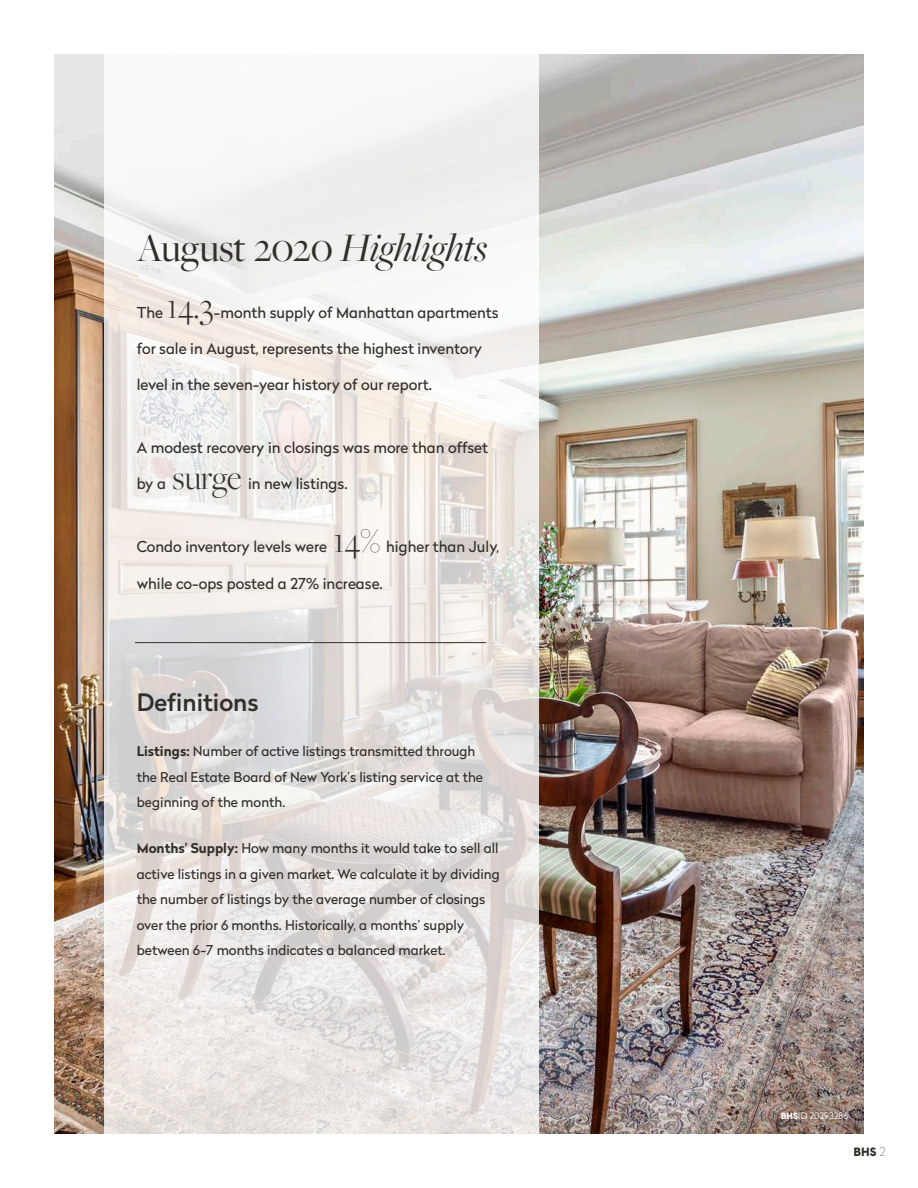
<style>
.page{position:relative;width:918px;height:1188px;background:#fff}
.page>*{position:absolute;margin:0;border:0;box-sizing:border-box;transform-origin:0 0}
.t1{font:42px "Freight Big Pro";color:#322f2a}
.t2{font:300 36px "Freight Big Pro";color:#322f2a}
.t3{font:500 24px "Radikal";color:#322f2a}
.t4{font:15px "Radikal";color:#322f2a}
.t5{font:13.5px/25.5px "Radikal";color:#322f2a}
.t6{font:900 12px "Cadiz";color:#322f2a}
.t7{font:300 9px "Radikal";color:#fff}
.s1{font-style:italic}
.s2{font-weight:700}
.s3{font-family:"Cadiz";font-weight:900}
.s4{font-family:"Radikal";font-weight:100}
</style>
<div class="page">
<img style="left:55px;top:54px;width:808px;height:1080px">
<svg style="left:104px;top:54px;width:435px;height:1080px"></svg>
<hr style="left:135px;top:642px;width:351px;height:1px;background:#322f2a">
<p class="t1" style="left:137px;top:221px;width:352px">August 2020 <span class="s1">Highlights</span></p>
<p class="t4" style="left:137px;top:301px;width:28px">The</p>
<p class="t2" style="left:167px;top:283px;width:49px">14.3</p>
<p class="t4" style="left:214px;top:301px;width:286px">-month supply of Manhattan apartments</p>
<p class="t4" style="left:137px;top:337px;width:347px">for sale in August, represents the highest inventory</p>
<p class="t4" style="left:137px;top:373px;width:297px">level in the seven-year history of our report.</p>
<p class="t4" style="left:137px;top:436px;width:353px">A modest recovery in closings was more than offset</p>
<p class="t4" style="left:137px;top:472px;width:31px">by a</p>
<p class="t2" style="left:173px;top:454px;width:71px">surge</p>
<p class="t4" style="left:248px;top:472px;width:101px">in new listings.</p>
<p class="t4" style="left:137px;top:535px;width:192px">Condo inventory levels were</p>
<p class="t2" style="left:333px;top:517px;width:48px">14%</p>
<p class="t4" style="left:386px;top:535px;width:114px">higher than July,</p>
<p class="t4" style="left:137px;top:573px;width:248px">while co-ops posted a 27% increase.</p>
<p class="t3" style="left:137px;top:684px;width:123px">Definitions</p>
<p class="t5" style="left:137px;top:738px;width:348px"><span class="s2">Listings:</span> Number of active listings transmitted through the Real Estate Board of New York’s listing service at the beginning of the month.</p>
<p class="t5" style="left:137px;top:835px;width:365px;text-align:justify"><span class="s2">Months’ Supply:</span> How many months it would take to sell all active listings in a given market. We calculate it by dividing the number of listings by the average number of closings</p>
<p class="t5" style="left:137px;top:912px;width:329px">over the prior 6 months. Historically, a months’ supply between 6-7 months indicates a balanced market.</p>
<p class="t7" style="left:781px;top:1109px;width:69px"><span class="s3">BHS</span>ID 20293286</p>
<p class="t6" style="left:854px;top:1144px;width:34px">BHS <span class="s4">2</span></p>
</div>
